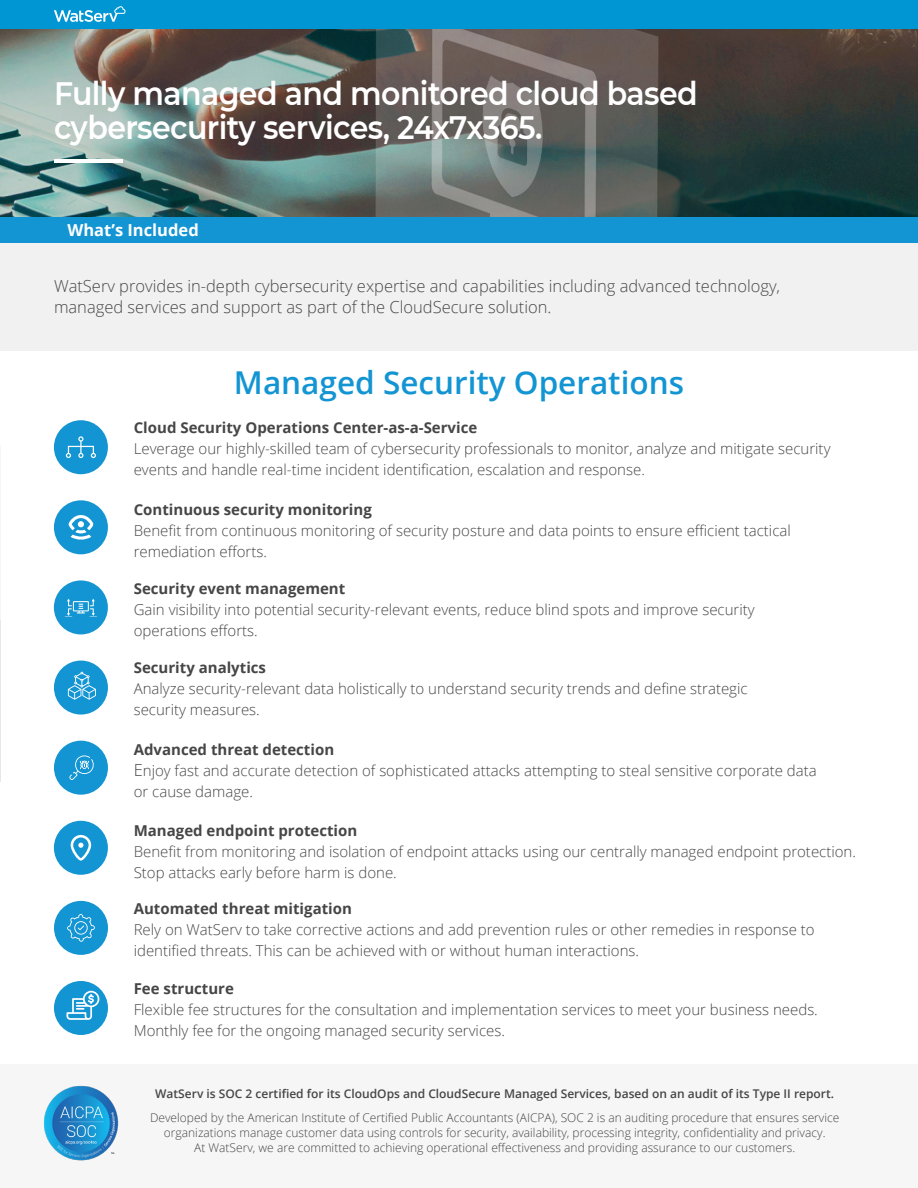
<style>
.page{position:relative;width:918px;height:1188px;background:#fff}
.page>*{position:absolute;margin:0;border:0;box-sizing:border-box;transform-origin:0 0}
.t1{font:600 32.4px/34.5px "Montserrat";letter-spacing:-.02em;color:#fff;scale:.93 1}
.t2{font:600 31.5px "Open Sans";color:#1395d3}
.t3{font:300 16.5px/21px "Open Sans";color:#464647}
.t4{font:700 16.5px "Open Sans";color:#fff}
.t5{font:300 15px/21px "Open Sans";color:#464647}
.t6{font:700 15px "Open Sans";color:#464647}
.t7{font:300 12px/15px "Open Sans";color:#464647;text-align:center}
.t8{font:600 12px "Open Sans";color:#464647}
.s1{font-weight:700}
.s2{font-size:16.5px}
</style>
<div class="page">
<div style="left:1px;top:242px;width:917px;height:109px;background:#f1f1f2"></div>
<img style="left:0;top:28px;width:918px;height:189px">
<div style="left:0;top:0;width:918px;height:28px;background:#0096d4"></div>
<hr style="left:54px;top:159px;width:68px;height:4px;background:#fff">
<svg style="left:54px;top:6px;width:72px;height:16px"></svg>
<hr style="left:0;top:446px;width:1px;height:174px;background:#f6f6f6">
<hr style="left:0;top:620px;width:1px;height:162px;background:#e6e7e8">
<div style="left:0;top:217px;width:918px;height:25px;background:#1395d3"></div>
<div style="left:54px;top:420px;width:54px;height:54px;background:#1395d3;border-radius:50%"></div>
<svg style="left:66px;top:436px;width:30px;height:22px"></svg>
<div style="left:54px;top:500px;width:54px;height:54px;background:#1395d3;border-radius:50%"></div>
<svg style="left:68px;top:515px;width:25px;height:25px"></svg>
<div style="left:54px;top:580px;width:54px;height:54px;background:#1395d3;border-radius:50%"></div>
<svg style="left:67px;top:599px;width:28px;height:17px"></svg>
<div style="left:54px;top:661px;width:54px;height:54px;background:#1395d3;border-radius:50%"></div>
<svg style="left:68px;top:672px;width:28px;height:28px"></svg>
<div style="left:54px;top:741px;width:54px;height:54px;background:#1395d3;border-radius:50%"></div>
<svg style="left:69px;top:755px;width:25px;height:25px"></svg>
<div style="left:54px;top:821px;width:54px;height:54px;background:#1395d3;border-radius:50%"></div>
<svg style="left:71px;top:835px;width:20px;height:26px"></svg>
<div style="left:54px;top:981px;width:54px;height:54px;background:#1395d3;border-radius:50%"></div>
<svg style="left:67px;top:991px;width:32px;height:29px"></svg>
<div style="left:54px;top:901px;width:54px;height:54px;background:#1395d3;border-radius:50%"></div>
<svg style="left:67px;top:914px;width:28px;height:28px"></svg>
<div style="left:1px;top:1065px;width:917px;height:123px;background:#f6f6f6"></div>
<img style="left:44px;top:1086px;width:74px;height:74px">
<h1 class="t1" style="left:54px;top:75px;width:694px">Fully managed and monitored cloud based cybersecurity services, 24x7x365.</h1>
<p class="t4" style="left:68px;top:218px;width:133px">What’s Included</p>
<p class="t3" style="left:54px;top:275px;width:728px">WatServ provides in-depth cybersecurity expertise and capabilities including advanced technology, managed services and support as part of the CloudSecure solution.</p>
<h2 class="t2" style="left:234px;top:361px;width:452px">Managed Security Operations</h2>
<p class="t6" style="left:134px;top:417px;width:345px">Cloud Security Operations Center-as-a-Service</p>
<p class="t5" style="left:134px;top:438px;width:698px">Leverage our highly-skilled team of cybersecurity professionals to monitor, analyze and mitigate security events and handle real-time incident identification, escalation and response.</p>
<p class="t6" style="left:134px;top:499px;width:240px">Continuous security monitoring</p>
<p class="t5" style="left:134px;top:520px;width:659px">Benefit from continuous monitoring of security posture and data points to ensure efficient tactical remediation efforts.</p>
<p class="t6" style="left:134px;top:578px;width:213px">Security event management</p>
<p class="t5" style="left:134px;top:599px;width:623px">Gain visibility into potential security-relevant events, reduce blind spots and improve security operations efforts.</p>
<p class="t6" style="left:134px;top:657px;width:134px">Security analytics</p>
<p class="t5" style="left:134px;top:678px;width:615px">Analyze security-relevant data holistically to understand security trends and define strategic security measures.</p>
<p class="t5" style="left:134px;top:738px;width:685px"><span class="s1">Advanced threat detection<br></span><span class="s2">E</span>njoy fast and accurate detection of sophisticated attacks attempting to steal sensitive corporate data or cause damage.</p>
<p class="t6" style="left:134px;top:819px;width:225px">Managed endpoint protection</p>
<p class="t5" style="left:134px;top:840px;width:724px">Benefit from monitoring and isolation of endpoint attacks using our centrally managed endpoint protection.<br>Stop attacks early before harm is done.</p>
<p class="t6" style="left:134px;top:898px;width:220px">Automated threat mitigation</p>
<p class="t5" style="left:134px;top:919px;width:683px">Rely on WatServ to take corrective actions and add prevention rules or other remedies in response to identified threats. This can be achieved with or without human interactions.</p>
<p class="t6" style="left:134px;top:978px;width:102px">Fee structure</p>
<p class="t5" style="left:134px;top:998px;width:686px">Flexible fee structures for the consultation and implementation services to meet your business needs.<br>Monthly fee for the ongoing managed security services.</p>
<p class="t8" style="left:155px;top:1086px;width:680px">WatServ is SOC 2 certified for its CloudOps and CloudSecure Managed Services, based on an audit of its Type II report.</p>
<p class="t7" style="left:150px;top:1110px;width:691px">Developed by the American Institute of Certified Public Accountants (AICPA), SOC 2 is an auditing procedure that ensures service organizations manage customer data using controls for security, availability, processing integrity, confidentiality and privacy.<br>At WatServ, we are committed to achieving operational effectiveness and providing assurance to our customers.</p>
</div>
